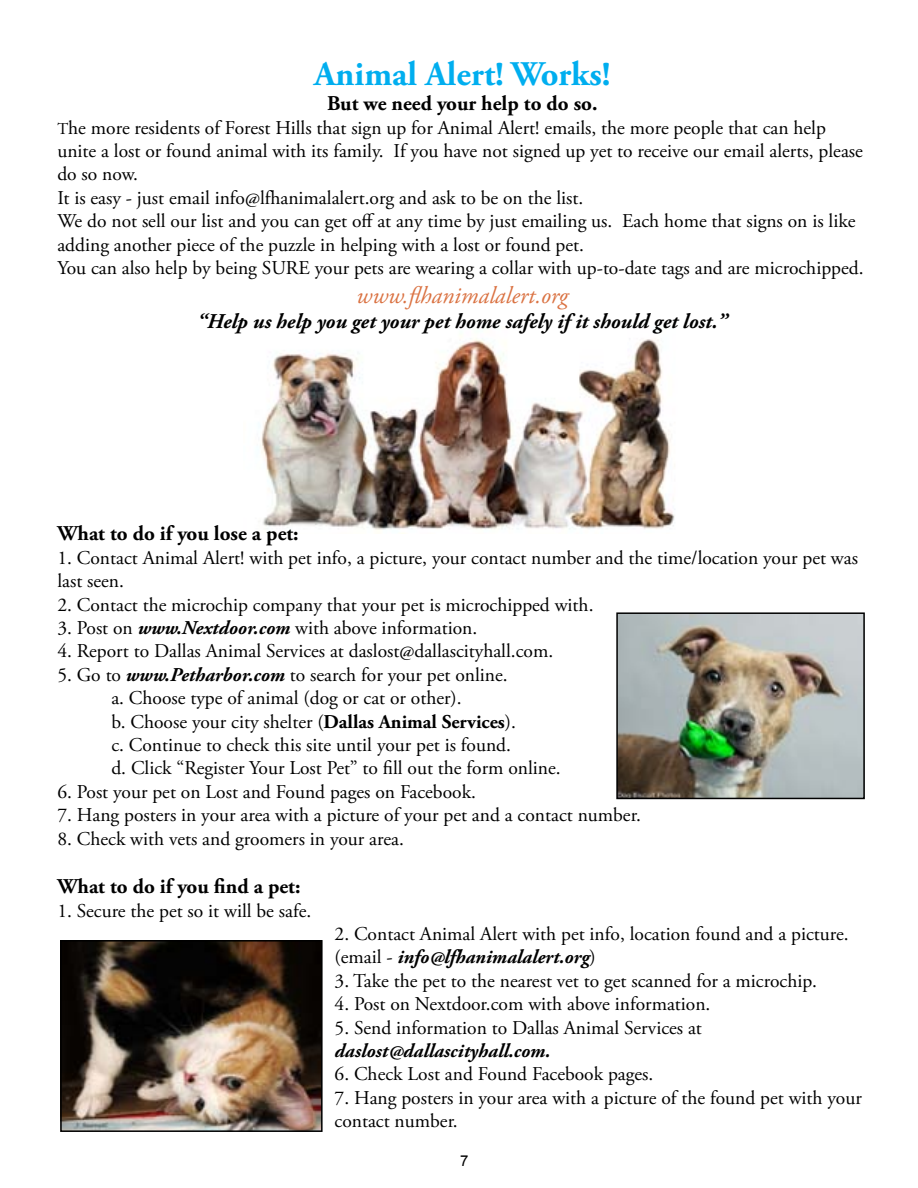
<style>
.page{position:relative;width:918px;height:1188px;background:#fff}
.page>*{position:absolute;margin:0;border:0;box-sizing:border-box;transform-origin:0 0}
.t1{font:700 34.5px "Adobe Garamond Pro";color:#00aeef}
.t2{font:italic 24px "Adobe Garamond Pro";color:#da7242}
.t3{font:700 21px "Adobe Garamond Pro";color:#000}
.t4{font:italic 700 21px "Adobe Garamond Pro";color:#000}
.t5{font:19.5px/23.4px "Adobe Garamond Pro";color:#000}
.t6{font:italic 700 19.5px "Adobe Garamond Pro";color:#000}
.t7{font:15px "Arial";color:#000}
.s1{font-size:16.5px}
.s2{font-weight:700;font-style:italic}
.s3{font-weight:700}
</style>
<div class="page">
<img style="left:261px;top:338px;width:414px;height:196px">
<img style="left:63px;top:943px;width:257px;height:186px">
<div style="left:60px;top:940px;width:263px;height:192px;border:2px solid #000"></div>
<img style="left:619px;top:615px;width:243px;height:181px">
<div style="left:616px;top:612px;width:249px;height:187px;border:2px solid #000"></div>
<h1 class="t1" style="left:314px;top:54px;width:298px">Animal Alert! Works!</h1>
<p class="t3" style="left:327px;top:91px;width:272px">But we need your help to do so.</p>
<p class="t5" style="left:57px;top:116px;width:808px"><span class="s1">T</span>he more residents of Forest Hills that sign up for Animal Alert! emails, the more people that can help unite a lost or found animal with its family. If you have not signed up yet to receive our email alerts, please do so now.<br>It is easy - just email info@lfhanimalalert.org and ask to be on the list.<br>We do not sell our list and you can get off at any time by just emailing us. Each home that signs on is like adding another piece of the puzzle in helping with a lost or found pet.<br>You can also help by being SURE your pets are wearing a collar with up-to-date tags and are microchipped.</p>
<p class="t2" style="left:357px;top:281px;width:213px">www.flhanimalalert.org</p>
<p class="t4" style="left:197px;top:309px;width:532px">“Help us help you get your pet home safely if it should get lost.”</p>
<p class="t3" style="left:57px;top:522px;width:243px">What to do if you lose a pet:</p>
<p class="t5" style="left:57px;top:547px;width:802px">1. Contact Animal Alert! with pet info, a picture, your contact number and the time/location your pet was last seen.</p>
<p class="t5" style="left:57px;top:593px;width:538px">2. Contact the microchip company that your pet is microchipped with.</p>
<p class="t5" style="left:57px;top:617px;width:421px">3. Post on <span class="s2">www.Nextdoor.com</span> with above information.</p>
<p class="t5" style="left:57px;top:640px;width:497px">4. Report to Dallas Animal Services at daslost@dallascityhall.com.</p>
<p class="t5" style="left:111px;top:664px;width:451px;text-indent:-54px">5. Go to <span class="s2">www.Petharbor.com</span> to search for your pet online.<br>a. Choose type of animal (dog or cat or other).<br>b. Choose your city shelter (<span class="s3">Dallas Animal Services</span>).<br>c. Continue to check this site until your pet is found.<br>d. Click “Register Your Lost Pet” to fill out the form online.</p>
<p class="t5" style="left:57px;top:781px;width:420px">6. Post your pet on Lost and Found pages on Facebook.</p>
<p class="t5" style="left:57px;top:804px;width:585px">7. Hang posters in your area with a picture of your pet and a contact number.</p>
<p class="t5" style="left:57px;top:827px;width:348px">8. Check with vets and groomers in your area.</p>
<p class="t3" style="left:57px;top:874px;width:245px">What to do if you find a pet:</p>
<p class="t5" style="left:57px;top:899px;width:255px">1. Secure the pet so it will be safe.</p>
<p class="t5" style="left:335px;top:923px;width:516px">2. Contact Animal Alert with pet info, location found and a picture. (email - <span class="s2">info@lfhanimalalert.org</span>)</p>
<p class="t5" style="left:335px;top:970px;width:484px">3. Take the pet to the nearest vet to get scanned for a microchip.</p>
<p class="t5" style="left:335px;top:993px;width:377px">4. Post on Nextdoor.com with above information.</p>
<p class="t5" style="left:335px;top:1016px;width:369px">5. Send information to Dallas Animal Services at</p>
<p class="t6" style="left:335px;top:1040px;width:217px">daslost@dallascityhall.com.</p>
<p class="t5" style="left:335px;top:1063px;width:320px">6. Check Lost and Found Facebook pages.</p>
<p class="t5" style="left:335px;top:1087px;width:529px">7. Hang posters in your area with a picture of the found pet with your contact number.</p>
<p class="t7" style="left:460px;top:1151px;width:10px">7</p>
</div>
